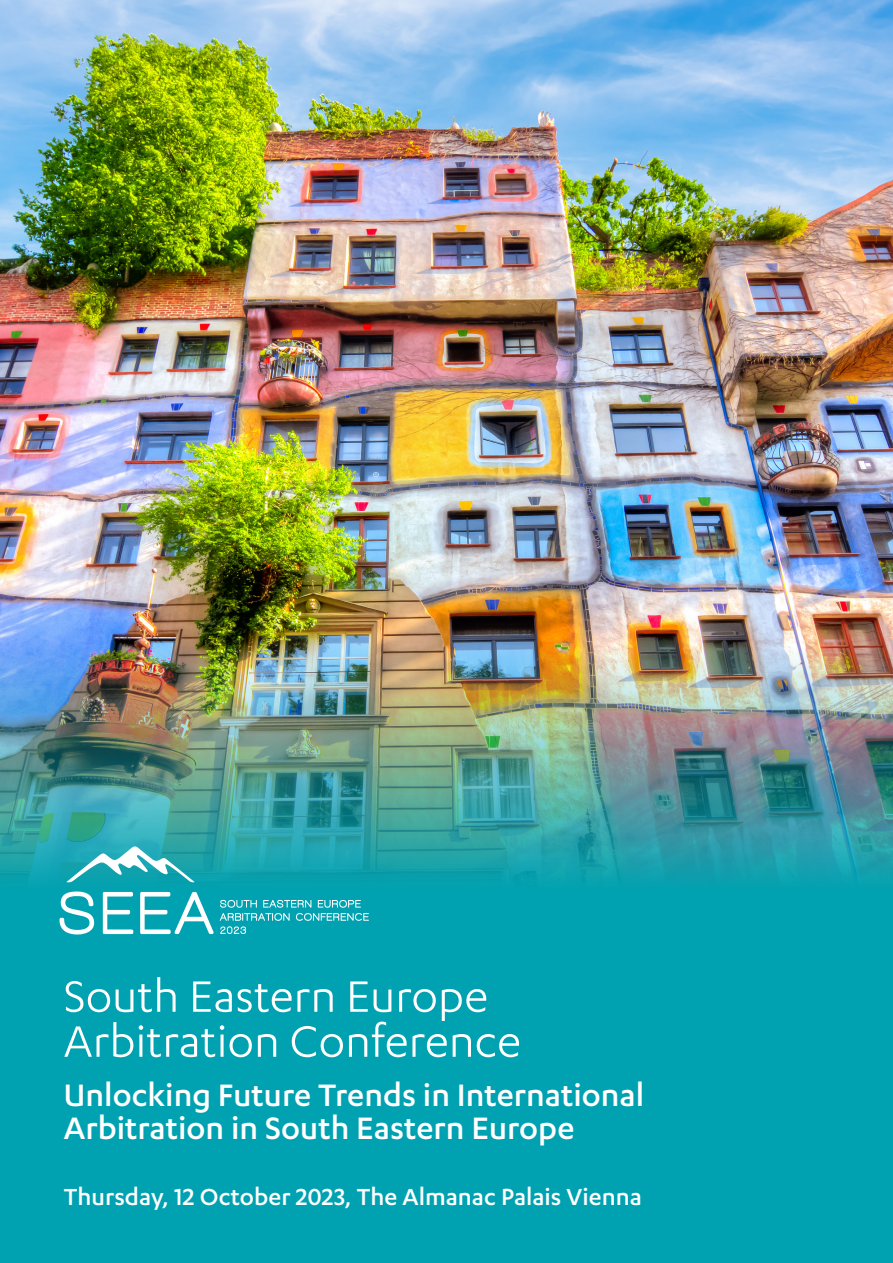
<style>
.page{position:relative;width:893px;height:1263px;background:#00a2b1}
.page>*{position:absolute;margin:0;border:0;box-sizing:border-box;transform-origin:0 0}
.Page_Heading__TOC{font:51px/45px "Karbon";color:#fff}
.Page_Heading__TOC-2{font:500 36px/33px "Karbon";color:#fff}
.Intro_para{font:500 27px "Karbon";color:#fff}
</style>
<div class="page">
<img style="left:0;top:0;width:893px;height:646px">
<img style="left:0;top:646px;width:893px;height:289px">
<svg style="left:220px;top:900px;width:149px;height:34px"></svg>
<svg style="left:60px;top:891px;width:34px;height:43px"></svg>
<svg style="left:103px;top:892px;width:30px;height:42px"></svg>
<svg style="left:140px;top:892px;width:74px;height:42px"></svg>
<svg style="left:66px;top:846px;width:129px;height:37px"></svg>
<p class="Page_Heading__TOC" style="left:64px;top:972px;width:459px">South Eastern Europe<br>Arbitration Conference</p>
<p class="Page_Heading__TOC-2" style="left:64px;top:1077px;width:582px">Unlocking Future Trends in International<br>Arbitration in South Eastern Europe</p>
<p class="Intro_para" style="left:64px;top:1182px;width:579px">Thursday, 12 October 2023, The Almanac Palais Vienna</p>
</div>
